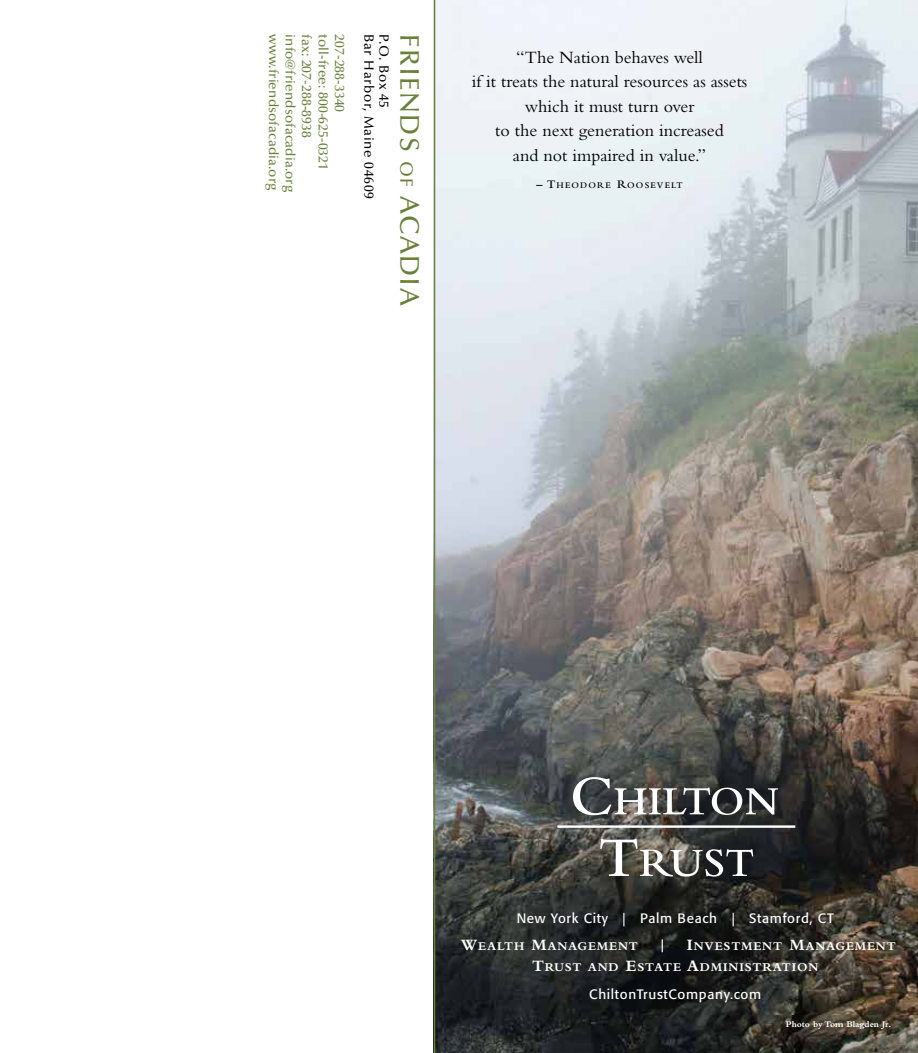
<style>
.page{position:relative;width:918px;height:1053px;background:#fff}
.page>*{position:absolute;margin:0;border:0;box-sizing:border-box;transform-origin:0 0}
.t1{font:500 27px "Optima LT";letter-spacing:.05em;color:#6a813b}
.t2{font:18px/24.6px "Bembo";color:#000;text-align:center}
.t3{font:500 13.5px "Optima LT";letter-spacing:.01em;color:#6a813b}
.t4{font:13.5px "Formata";letter-spacing:.05em;color:#fff}
.t5{font:500 13.5px "Optima LT";letter-spacing:.05em;color:#000}
.t6{font:700 12.3px/21px "Bembo";letter-spacing:.065em;color:#fff;text-align:center}
.t7{font:700 9px "Bembo";color:#fff}
.t8{font:9px "Bembo Semibold Os F";color:#000}
.s1{font-size:18px}
.s2{font-size:12px}
.s3{font-size:16.5px}
</style>
<div class="page">
<img style="left:435px;top:0;width:483px;height:1053px">
<img style="left:707px;top:1015px;width:205px;height:38px">
<svg style="left:573px;top:777px;width:205px;height:38px"></svg>
<svg style="left:600px;top:839px;width:153px;height:38px"></svg>
<hr style="left:557px;top:825px;width:238px;height:3px;background:#fff">
<hr style="left:434px;top:0;width:1px;height:1053px;background:#6a813b">
<p class="t3" style="left:281px;top:34px;width:158px;rotate:90deg">www.friendsofacadia.org</p>
<p class="t3" style="left:298px;top:34px;width:160px;rotate:90deg">info@friendsofacadia.org</p>
<p class="t3" style="left:314px;top:34px;width:105px;rotate:90deg">fax: 207-288-8938</p>
<p class="t3" style="left:331px;top:34px;width:137px;rotate:90deg">toll-free: 800-625-0321</p>
<p class="t3" style="left:347px;top:34px;width:79px;rotate:90deg">207-288-3340</p>
<p class="t5" style="left:377px;top:34px;width:166px;rotate:90deg">Bar Harbor, Maine 04609</p>
<p class="t5" style="left:392px;top:34px;width:76px;rotate:90deg">P.O. Box 45</p>
<h1 class="t1" style="left:425px;top:34px;width:273px;rotate:90deg">FRIENDS <span class="s1">OF</span> ACADIA</h1>
<p class="t2" style="left:472px;top:44px;width:277px">“The Nation behaves well<br>if it treats the natural resources as assets which it must turn over<br>to the next generation increased<br>and not impaired in value.”</p>
<p class="t8" style="left:536px;top:180px;width:148px"><span class="s2">– T</span>HEODORE <span class="s2">R</span>OOSEVELT</p>
<p class="t4" style="left:517px;top:910px;width:319px">New York City | Palm Beach | Stamford, CT</p>
<p class="t6" style="left:461px;top:936px;width:436px"><span class="s3">W</span>EALTH <span class="s3">M</span>ANAGEMENT <span class="s3">| I</span>NVESTMENT <span class="s3">M</span>ANAGEMENT<br><span class="s3">T</span>RUST AND <span class="s3">E</span>STATE <span class="s3">A</span>DMINISTRATION</p>
<p class="t4" style="left:589px;top:986px;width:174px">ChiltonTrustCompany.com</p>
<p class="t7" style="left:786px;top:1019px;width:107px">Photo by Tom Blagden Jr.</p>
</div>
